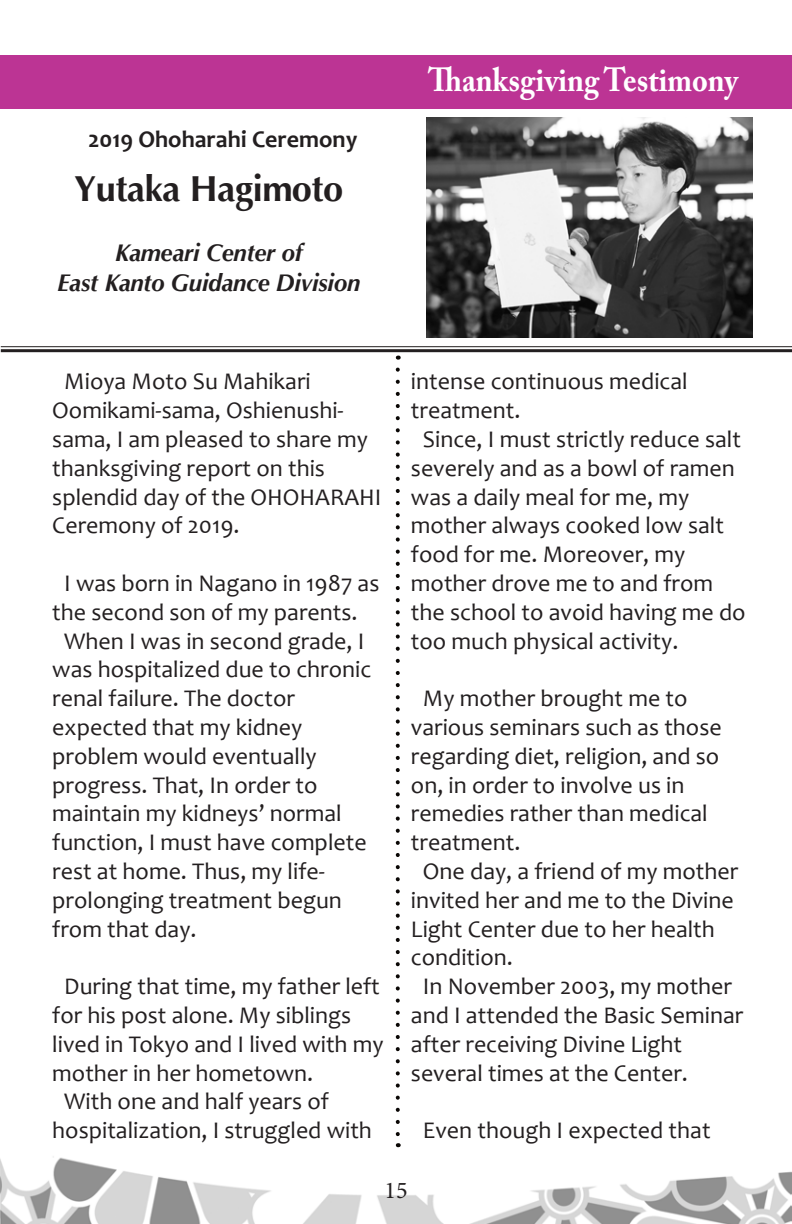
<style>
.page{position:relative;width:792px;height:1224px;background:#fff}
.page>*{position:absolute;margin:0;border:0;box-sizing:border-box;transform-origin:0 0}
.t1{font:700 36px "Optima";letter-spacing:-.01em;color:#231f20}
.t2{font:700 33.2px "Adobe Caslon Pro";color:#fff;scale:.9 1}
.t3{font:24px/28.8px "Candara";color:#231f20}
.t4{font:italic 700 24px "Optima";letter-spacing:-.01em;color:#231f20}
.t5{font:700 24px "Candara";color:#231f20}
.t6{font:24px "Minion Pro";color:#231f20}
</style>
<div class="page">
<img style="left:0;top:1156px;width:792px;height:68px">
<div style="left:0;top:55px;width:792px;height:54px;background:#bc3494"></div>
<hr style="left:1px;top:346px;width:791px;height:1px;background:#231f20">
<hr style="left:1px;top:349px;width:791px;height:3px;background:#231f20">
<img style="left:426px;top:117px;width:327px;height:221px">
<svg style="left:396px;top:370px;width:4px;height:777px"></svg>
<p class="t5" style="left:88px;top:125px;width:271px">2019 Ohoharahi Ceremony</p>
<p class="t1" style="left:74px;top:169px;width:270px">Yutaka Hagimoto</p>
<p class="t4" style="left:115px;top:239px;width:190px">Kameari Center of</p>
<p class="t4" style="left:57px;top:269px;width:305px">East Kanto Guidance Division</p>
<p class="t2" style="left:428px;top:60px;width:346px">Thanksgiving Testimony</p>
<p class="t3" style="left:52px;top:367px;width:331px;text-indent:12px">Mioya Moto Su Mahikari<br>Oomikami-sama, Oshienushi&shy;sama, I am pleased to share my thanksgiving report on this splendid day of the OHOHARAHI<br>Ceremony of 2019.</p>
<p class="t3" style="left:52px;top:569px;width:329px;text-indent:12px">I was born in Nagano in 1987 as the second son of my parents.</p>
<p class="t3" style="left:52px;top:626px;width:320px;text-indent:12px">When I was in second grade, I was hospitalized due to chronic renal failure. The doctor expected that my kidney problem would eventually progress. That, In order to maintain my kidneys’ normal function, I must have complete rest at home. Thus, my life&shy;prolonging treatment begun from that day.</p>
<p class="t3" style="left:52px;top:972px;width:333px;text-indent:12px">During that time, my father left for his post alone. My siblings lived in Tokyo and I lived with my mother in her hometown.</p>
<p class="t3" style="left:52px;top:1087px;width:321px;text-indent:12px">With one and half years of hospitalization, I struggled with</p>
<p class="t3" style="left:411px;top:367px;width:278px">intense continuous medical treatment.</p>
<p class="t3" style="left:411px;top:425px;width:336px;text-indent:12px">Since, I must strictly reduce salt severely and as a bowl of ramen was a daily meal for me, my mother always cooked low salt food for me. Moreover, my mother drove me to and from the school to avoid having me do too much physical activity.</p>
<p class="t3" style="left:411px;top:684px;width:312px;text-indent:12px">My mother brought me to various seminars such as those regarding diet, religion, and so on, in order to involve us in remedies rather than medical treatment.</p>
<p class="t3" style="left:411px;top:857px;width:329px;text-indent:12px">One day, a friend of my mother invited her and me to the Divine<br>Light Center due to her health condition.</p>
<p class="t3" style="left:411px;top:972px;width:334px;text-indent:12px">In November 2003, my mother and I attended the Basic Seminar after receiving Divine Light several times at the Center.</p>
<p class="t3" style="left:423px;top:1116px;width:289px">Even though I expected that</p>
<p class="t6" style="left:384px;top:1174px;width:25px">15</p>
</div>
